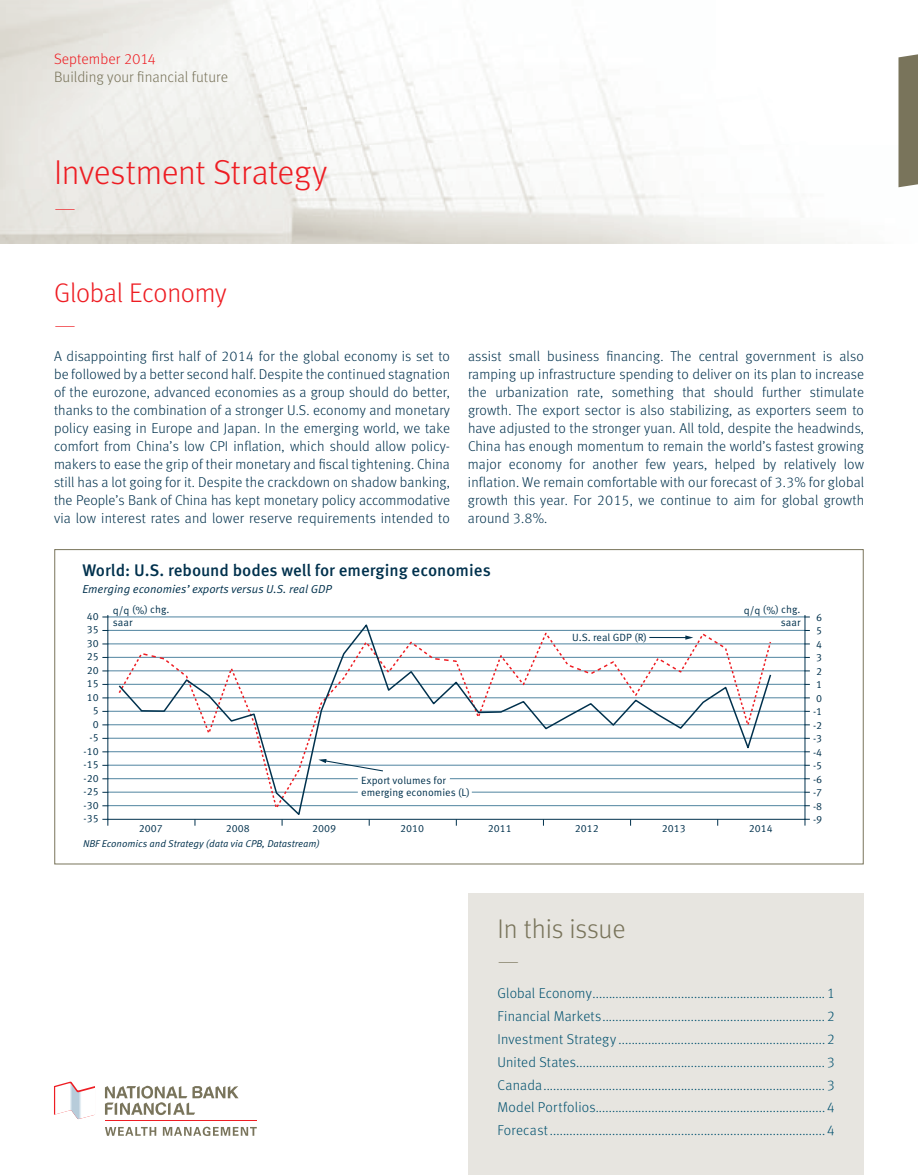
<style>
.page{position:relative;width:918px;height:1175px;background:#fff}
.page>*{position:absolute;margin:0;border:0;box-sizing:border-box;transform-origin:0 0}
.t1{font:300 34.5px "Meta OT";letter-spacing:-.015em;color:#ee1d23}
.t2{font:300 27px "Meta OT";letter-spacing:-.01em;color:#ee1d23}
.t3{font:300 27px "Meta OT";color:#79745b}
.t4{font:100 27px "Meta OT";color:#ee1d23}
.t5{font:500 16.8px "Meta OT";color:#00314d}
.t6{font:300 15px "Meta OT";color:#79745b}
.t7{font:300 15px "Meta OT";color:#ee1d23}
.t8{font:300 14.25px/18px "Meta OT";letter-spacing:.01em;color:#00314d;text-align:justify}
.t9{font:300 14.25px/23px "Meta OT";letter-spacing:.015em;color:#01516f;text-align:justify}
.t10{font:11.55px "Meta OT Norm Ita";color:#00314d}
.t11{font:10.5px/13.5px "Meta OT Norm";color:#00314d}
.t12{font:9.9px "Meta OT Norm Ita";color:#00314d}
</style>
<div class="page">
<img style="left:0;top:0;width:900px;height:244px">
<div style="left:468px;top:893px;width:396px;height:281px;background:#e7e5e0"></div>
<svg style="left:898px;top:52px;width:20px;height:135px;background:#817c65"></svg>
<svg style="left:105px;top:1127px;width:51px;height:8px"></svg>
<svg style="left:163px;top:1126px;width:94px;height:9px"></svg>
<hr style="left:105px;top:1120px;width:152px;height:1px;background:#ee1d23">
<svg style="left:54px;top:1081px;width:41px;height:38px"></svg>
<svg style="left:105px;top:1085px;width:134px;height:30px"></svg>
<hr style="left:108px;top:724px;width:697px;height:1px;background:#5084a0">
<hr style="left:108px;top:778px;width:697px;height:1px;background:#5084a0">
<hr style="left:108px;top:805px;width:697px;height:1px;background:#5084a0">
<hr style="left:108px;top:751px;width:697px;height:1px;background:#5084a0">
<hr style="left:108px;top:697px;width:697px;height:1px;background:#5084a0">
<hr style="left:108px;top:670px;width:697px;height:1px;background:#5084a0">
<hr style="left:108px;top:643px;width:697px;height:1px;background:#5084a0">
<hr style="left:108px;top:711px;width:697px;height:1px;background:#5084a0">
<hr style="left:108px;top:765px;width:697px;height:1px;background:#5084a0">
<hr style="left:108px;top:792px;width:697px;height:1px;background:#5084a0">
<hr style="left:108px;top:738px;width:697px;height:1px;background:#5084a0">
<hr style="left:108px;top:684px;width:697px;height:1px;background:#5084a0">
<hr style="left:108px;top:657px;width:697px;height:1px;background:#5084a0">
<hr style="left:108px;top:630px;width:697px;height:1px;background:#5084a0">
<hr style="left:108px;top:616px;width:697px;height:1px;background:#5084a0">
<svg style="left:117px;top:624px;width:655px;height:191px"></svg>
<svg style="left:103px;top:819px;width:6px;height:6px"></svg>
<hr style="left:108px;top:615px;width:1px;height:204px;background:#00314d">
<hr style="left:108px;top:819px;width:697px;height:1px;background:#00314d">
<hr style="left:805px;top:615px;width:1px;height:204px;background:#00314d">
<svg style="left:117px;top:630px;width:655px;height:179px"></svg>
<p class="t7" style="left:54px;top:54px;width:104px">September 2014</p>
<p class="t6" style="left:54px;top:72px;width:176px">Building your financial future</p>
<h1 class="t1" style="left:54px;top:159px;width:275px">Investment Strategy</h1>
<h2 class="t4" style="left:54px;top:198px;width:23px">—</h2>
<h2 class="t2" style="left:54px;top:283px;width:174px">Global Economy</h2>
<h2 class="t4" style="left:54px;top:314px;width:23px">—</h2>
<p class="t8" style="left:54px;top:348px;width:398px">A disappointing first half of 2014 for the global economy is set to be followed by a better second half. Despite the continued stagnation of the eurozone, advanced economies as a group should do better, thanks to the combination of a stronger U.S. economy and monetary policy easing in Europe and Japan. In the emerging world, we take comfort from China’s low CPI inflation, which should allow policy&shy;makers to ease the grip of their monetary and fiscal tightening. China still has a lot going for it. Despite the crackdown on shadow banking, the People’s Bank of China has kept monetary policy accommodative via low interest rates and lower reserve requirements intended to</p>
<p class="t8" style="left:468px;top:348px;width:398px">assist small business financing. The central government is also ramping up infrastructure spending to deliver on its plan to increase the urbanization rate, something that should further stimulate growth. The export sector is also stabilizing, as exporters seem to have adjusted to the stronger yuan. All told, despite the headwinds, China has enough momentum to remain the world’s fastest growing major economy for another few years, helped by relatively low inflation. We remain comfortable with our forecast of 3.3% for global growth this year. For 2015, we continue to aim for global growth around 3.8%.</p>
<p class="t5" style="left:82px;top:564px;width:410px">World: U.S. rebound bodes well for emerging economies</p>
<p class="t10" style="left:82px;top:585px;width:251px">Emerging economies’ exports versus U.S. real GDP</p>
<p class="t11" style="left:84px;top:610px;width:17px;text-align:right">40<br>35<br>30<br>25<br>20<br>15<br>10<br>5<br>0 -5 -10 -15 -20 -25</p>
<p class="t11" style="left:84px;top:812px;width:17px">-35</p>
<p class="t11" style="left:84px;top:799px;width:17px">-30</p>
<p class="t11" style="left:113px;top:603px;width:58px">q/q (%) chg. saar</p>
<p class="t11" style="left:744px;top:603px;width:58px;text-align:right">q/q (%) chg. saar</p>
<p class="t11" style="left:361px;top:775px;width:110px;line-height:12px">Export volumes for emerging economies (L)</p>
<p class="t11" style="left:572px;top:631px;width:77px">U.S. real GDP (R)</p>
<p class="t11" style="left:139px;top:822px;width:25px">2007</p>
<p class="t11" style="left:226px;top:822px;width:25px">2008</p>
<p class="t11" style="left:312px;top:822px;width:25px">2009</p>
<p class="t11" style="left:400px;top:822px;width:25px">2010</p>
<p class="t11" style="left:488px;top:822px;width:25px">2011</p>
<p class="t11" style="left:575px;top:822px;width:25px">2012</p>
<p class="t11" style="left:662px;top:822px;width:25px">2013</p>
<p class="t11" style="left:749px;top:822px;width:25px">2014</p>
<p class="t12" style="left:83px;top:840px;width:238px">NBF Economics and Strategy (data via CPB, Datastream)</p>
<p class="t11" style="left:816px;top:611px;width:7px">6</p>
<p class="t11" style="left:816px;top:652px;width:7px">3<br>2</p>
<p class="t11" style="left:816px;top:625px;width:7px">5</p>
<p class="t11" style="left:816px;top:638px;width:7px">4</p>
<p class="t11" style="left:813px;top:678px;width:11px;text-align:justify">1<br>0 -1 -2 -3 -4 -5 -6 -7 -8 -9</p>
<h2 class="t3" style="left:498px;top:918px;width:130px">In this issue</h2>
<p class="t9" style="left:498px;top:982px;width:339px">Global Economy ....................................................................... 1<br>Financial Markets .................................................................... 2<br>Investment Strategy ............................................................... 2<br>United States ............................................................................ 3<br>Canada ...................................................................................... 3<br>Model Portfolios...................................................................... 4<br>Forecast .................................................................................... 4</p>
</div>
